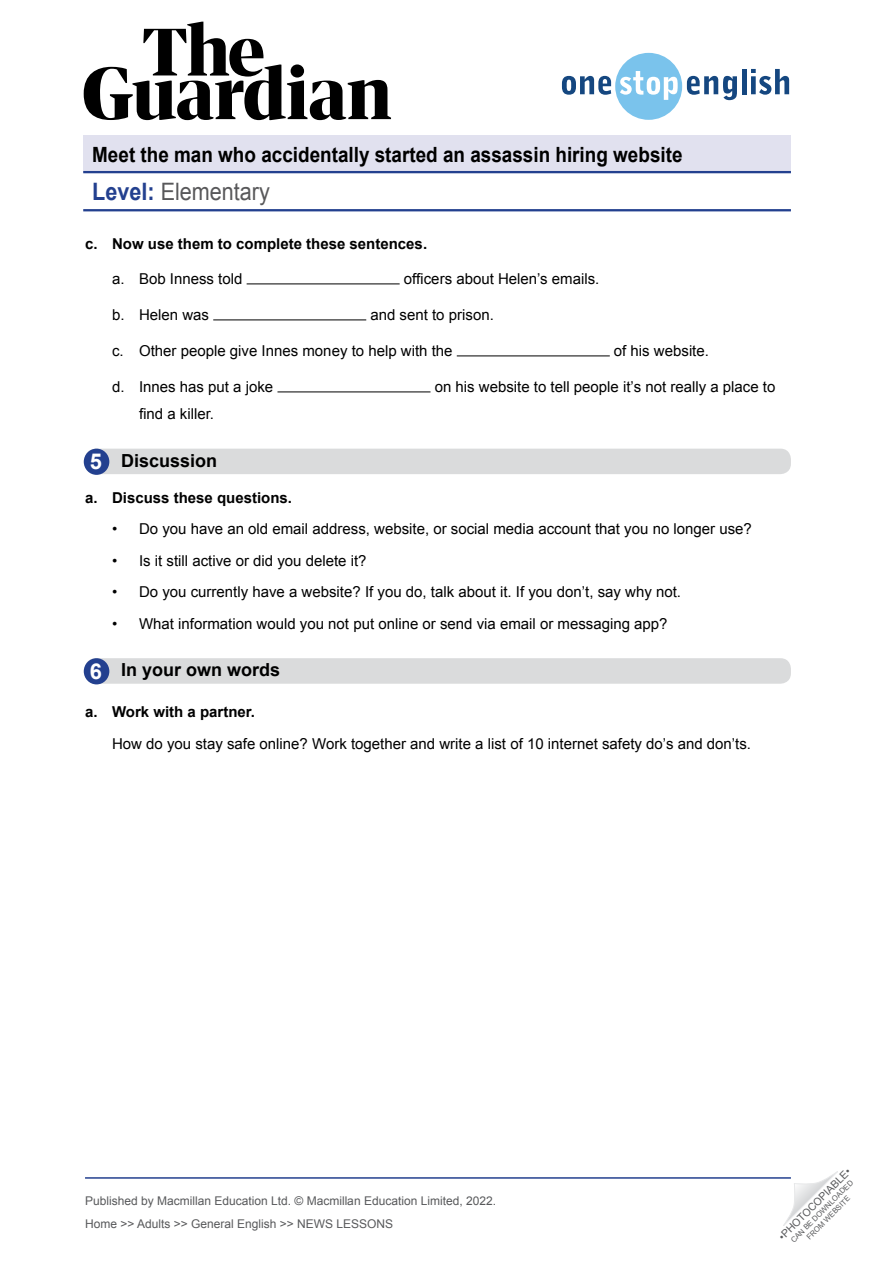
<style>
.page{position:relative;width:893px;height:1263px;background:#fff}
.page>*{position:absolute;margin:0;border:0;box-sizing:border-box;transform-origin:0 0}
.t1{font:24px "Arial";color:#58585a;scale:.9 1}
.WS__Exercise_title{font:700 21.9px "Arial";color:#fff}
.t2{font:700 21px "Arial";color:#000;scale:.9 1}
.WS__Exercise_title-2{font:700 18px "Arial";color:#000}
.WS__Bullet{font:15px "Arial";color:#000}
.WS__Body_text_number{font:15px "Arial";color:#000}
.t3{font:700 15px "Arial";color:#000}
.t4{font:12px/23px "Arial";color:#58595b}
.t5{font:10.5px "Arial";color:#58595b}
.t6{font:7.5px/9px "Arial";color:#58595b;text-align:center}
.s1{font-weight:700;color:#23408f}
</style>
<div class="page">
<hr style="left:83px;top:209px;width:708px;height:2px;background:#23408f">
<svg style="left:84px;top:22px;width:307px;height:98px"></svg>
<svg style="left:562px;top:53px;width:175px;height:67px"></svg>
<hr style="left:742px;top:69px;width:4px;height:25px;background:#154780">
<svg style="left:751px;top:69px;width:38px;height:26px"></svg>
<div style="left:83px;top:136px;width:708px;height:37px;background:#e1e1ef"></div>
<hr style="left:83px;top:171px;width:708px;height:2px;background:#23408f">
<svg style="left:783px;top:1171px;width:55px;height:55px"></svg>
<hr style="left:85px;top:1177px;width:706px;height:2px;background:#23408f">
<div style="left:85px;top:449px;width:706px;height:25px;background:#dadbdc;border-radius:10px"></div>
<div style="left:85px;top:658px;width:706px;height:26px;background:#dadbdc;border-radius:10px"></div>
<div style="left:84px;top:449px;width:25px;height:26px;background:#23408f;border-radius:50%"></div>
<div style="left:84px;top:658px;width:25px;height:26px;background:#23408f;border-radius:50%"></div>
<hr style="left:247px;top:284px;width:153px;height:1px;background:#000">
<hr style="left:213px;top:320px;width:153px;height:1px;background:#000">
<hr style="left:457px;top:356px;width:153px;height:1px;background:#000">
<hr style="left:277px;top:392px;width:153px;height:1px;background:#000">
<h3 class="t2" style="left:92px;top:141px;width:657px">Meet the man who accidentally started an assassin hiring website</h3>
<h1 class="t1" style="left:92px;top:176px;width:199px"><span class="s1">Level:</span> Elementary</h1>
<p class="t3" style="left:85px;top:234px;width:344px">c. Now use them to complete these sentences.</p>
<p class="WS__Body_text_number" style="left:112px;top:269px;width:132px">a. Bob Inness told</p>
<p class="WS__Body_text_number" style="left:404px;top:269px;width:197px">officers about Helen’s emails.</p>
<p class="WS__Body_text_number" style="left:112px;top:305px;width:99px">b. Helen was</p>
<p class="WS__Body_text_number" style="left:370px;top:305px;width:125px">and sent to prison.</p>
<p class="WS__Body_text_number" style="left:112px;top:341px;width:342px">c. Other people give Innes money to help with the</p>
<p class="WS__Body_text_number" style="left:614px;top:341px;width:97px">of his website.</p>
<p class="WS__Body_text_number" style="left:112px;top:377px;width:163px">d. Innes has put a joke</p>
<p class="WS__Body_text_number" style="left:435px;top:377px;width:342px">on his website to tell people it’s not really a place to</p>
<p class="WS__Body_text_number" style="left:139px;top:404px;width:77px">find a killer.</p>
<p class="WS__Exercise_title-2" style="left:121px;top:449px;width:98px">Discussion</p>
<p class="t3" style="left:85px;top:487px;width:209px">a. Discuss these questions.</p>
<p class="WS__Bullet" style="left:112px;top:519px;width:641px">• Do you have an old email address, website, or social media account that you no longer use?</p>
<p class="WS__Bullet" style="left:112px;top:550px;width:256px">• Is it still active or did you delete it?</p>
<p class="WS__Bullet" style="left:112px;top:582px;width:570px">• Do you currently have a website? If you do, talk about it. If you don’t, say why not.</p>
<p class="WS__Bullet" style="left:112px;top:613px;width:557px">• What information would you not put online or send via email or messaging app?</p>
<p class="WS__Exercise_title-2" style="left:121px;top:657px;width:161px">In your own words</p>
<p class="t3" style="left:85px;top:702px;width:172px">a. Work with a partner.</p>
<p class="WS__Bullet" style="left:112px;top:733px;width:640px">How do you stay safe online? Work together and write a list of 10 internet safety do’s and don’ts.</p>
<p class="WS__Exercise_title" style="left:90px;top:447px;width:14px">5</p>
<p class="WS__Exercise_title" style="left:90px;top:656px;width:14px">6</p>
<p class="t4" style="left:85px;top:1189px;width:413px">Published by Macmillan Education Ltd. © Macmillan Education Limited, 2022.<br>Home &gt;&gt; Adults &gt;&gt; General English &gt;&gt; NEWS LESSONS</p>
<p class="t5" style="left:776px;top:1233px;width:99px;rotate:-45deg">•PHOTOCOPIABLE•</p>
<p class="t6" style="left:789px;top:1238px;width:86px;rotate:-45deg">CAN BE DOWNLOADED<br>FROM WEBSITE</p>
</div>
